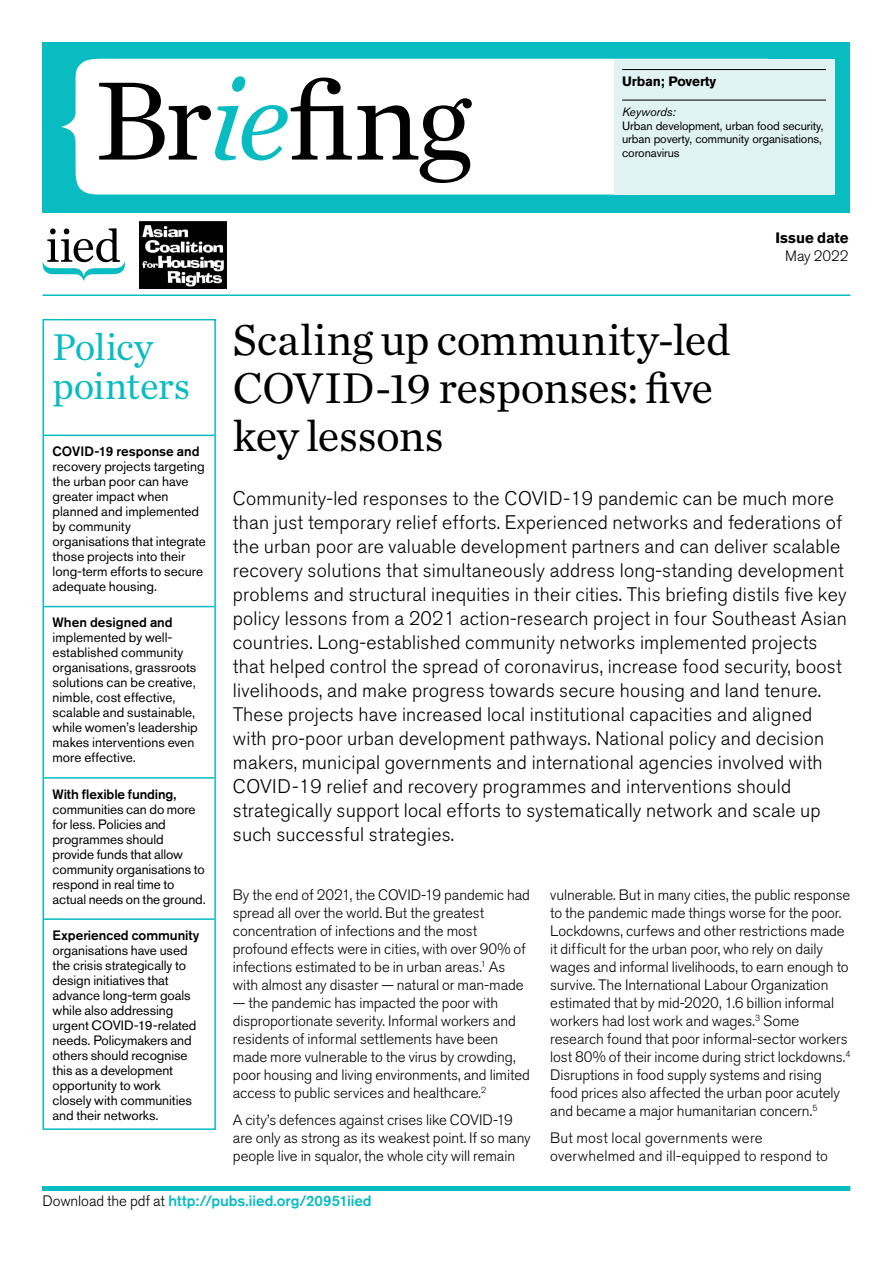
<style>
.page{position:relative;width:893px;height:1263px;background:#fff}
.page>*{position:absolute;margin:0;border:0;box-sizing:border-box;transform-origin:0 0}
.t1{font:116.7px "Chronicle Text G1";color:#000}
.t2{font:45px/48px "Chronicle Text G1";letter-spacing:-.01em;color:#000}
.t3{font:39px/39px "Chronicle Text G1";letter-spacing:-.015em;color:#08bcc1}
.t4{font:300 19.5px/24px "Akzidenz Grotesk BE";letter-spacing:.01em;color:#000}
.t5{font:300 15px/18px "Akzidenz Grotesk BE";letter-spacing:-.005em;color:#000}
.t6{font:300 15px/18px "Akzidenz Grotesk BE";letter-spacing:.015em;color:#000}
.t7{font:500 15px "Akzidenz Grotesk BE";letter-spacing:-.005em;color:#08bcc1}
.t8{font:700 15px "Akzidenz Grotesk BE";letter-spacing:-.005em;color:#000}
.t9{font:13.5px/15px "Akzidenz Grotesk BE";letter-spacing:-.005em;color:#000}
.t10{font:500 13.5px "Akzidenz Grotesk BE";color:#000}
.t11{font:700 13.5px "Akzidenz Grotesk BE";letter-spacing:-.01em;color:#000}
.t12{font:12px/13.5px "Akzidenz Grotesk BE";letter-spacing:-.01em;color:#000}
.t13{font:italic 12px "Akzidenz Grotesk BE";letter-spacing:-.01em;color:#000}
.s1{font-style:italic;color:#08bcc1}
.s2{font-weight:300;color:#000}
</style>
<div class="page">
<div style="left:43px;top:43px;width:807px;height:170px;background:#08bcc1"></div>
<div style="left:61px;top:59px;width:553px;height:136px;background:#fff"></div>
<svg style="left:42px;top:228px;width:83px;height:53px"></svg>
<div style="left:614px;top:59px;width:220px;height:136px;background:#e0f2f2"></div>
<hr style="left:622px;top:69px;width:204px;height:1px;background:#000">
<hr style="left:622px;top:100px;width:204px;height:1px;background:#000">
<div style="left:43px;top:1186px;width:807px;height:5px;background:#08bcc1"></div>
<hr style="left:44px;top:435px;width:170px;height:1px;background:#08bcc1">
<hr style="left:44px;top:606px;width:170px;height:1px;background:#08bcc1">
<hr style="left:44px;top:777px;width:170px;height:2px;background:#08bcc1">
<hr style="left:44px;top:918px;width:170px;height:2px;background:#08bcc1">
<div style="left:43px;top:319px;width:173px;height:811px;border:2px solid #08bcc1"></div>
<hr style="left:43px;top:294px;width:807px;height:2px;background:#08bcc1">
<img style="left:139px;top:221px;width:87px;height:67px">
<h1 class="t1" style="left:94px;top:32px;width:379px">Br<span class="s1">ie</span>fing</h1>
<p class="t11" style="left:622px;top:73px;width:96px">Urban; Poverty</p>
<p class="t13" style="left:622px;top:105px;width:55px">Keywords:</p>
<p class="t12" style="left:622px;top:119px;width:203px">Urban development, urban food security, urban poverty, community organisations,</p>
<p class="t12" style="left:622px;top:146px;width:59px">coronavirus</p>
<p class="t8" style="left:775px;top:229px;width:75px">Issue date</p>
<p class="t5" style="left:785px;top:247px;width:65px">May 2022</p>
<h3 class="t3" style="left:53px;top:325px;width:139px">Policy pointers</h3>
<p class="t10" style="left:53px;top:443px;width:149px">COVID-19 response and</p>
<p class="t9" style="left:53px;top:459px;width:155px">recovery projects targeting the urban poor can have greater impact when planned and implemented by community organisations that integrate those projects into their long-term efforts to secure adequate housing.</p>
<p class="t10" style="left:53px;top:614px;width:122px">When designed and</p>
<p class="t9" style="left:53px;top:630px;width:147px">implemented by well&shy;established community organisations, grassroots solutions can be creative, nimble, cost effective, scalable and sustainable, while women’s leadership makes interventions even more effective.</p>
<p class="t10" style="left:53px;top:785px;width:125px">With flexible funding,</p>
<p class="t9" style="left:53px;top:801px;width:155px">communities can do more for less. Policies and programmes should provide funds that allow community organisations to respond in real time to actual needs on the ground.</p>
<p class="t10" style="left:53px;top:927px;width:148px">Experienced community</p>
<p class="t9" style="left:53px;top:942px;width:146px">organisations have used the crisis strategically to design initiatives that advance long-term goals while also addressing urgent COVID-19-related needs. Policymakers and others should recognise this as a development opportunity to work closely with communities and their networks.</p>
<h2 class="t2" style="left:233px;top:313px;width:499px">Scaling up community-led<br>COVID-19 responses: five key lessons</h2>
<p class="t4" style="left:233px;top:486px;width:616px">Community-led responses to the COVID-19 pandemic can be much more than just temporary relief efforts. Experienced networks and federations of the urban poor are valuable development partners and can deliver scalable recovery solutions that simultaneously address long-standing development problems and structural inequities in their cities. This briefing distils five key policy lessons from a 2021 action-research project in four Southeast Asian countries. Long-established community networks implemented projects that helped control the spread of coronavirus, increase food security, boost livelihoods, and make progress towards secure housing and land tenure.<br>These projects have increased local institutional capacities and aligned with pro-poor urban development pathways. National policy and decision makers, municipal governments and international agencies involved with COVID-19 relief and recovery programmes and interventions should strategically support local efforts to systematically network and scale up such successful strategies.</p>
<p class="t5" style="left:233px;top:886px;width:299px">By the end of 2021, the COVID-19 pandemic had spread all over the world. But the greatest concentration of infections and the most profound effects were in cities, with over 90% of infections estimated to be in urban areas.<sup>1</sup> As with almost any disaster — natural or man-made</p>
<p class="t5" style="left:233px;top:994px;width:299px">— the pandemic has impacted the poor with disproportionate severity. Informal workers and residents of informal settlements have been made more vulnerable to the virus by crowding, poor housing and living environments, and limited access to public services and healthcare.<sup>2</sup></p>
<p class="t5" style="left:233px;top:1111px;width:299px">A city’s defences against crises like COVID-19 are only as strong as its weakest point. If so many people live in squalor, the whole city will remain</p>
<p class="t5" style="left:550px;top:886px;width:302px">vulnerable. But in many cities, the public response to the pandemic made things worse for the poor.<br>Lockdowns, curfews and other restrictions made it difficult for the urban poor, who rely on daily wages and informal livelihoods, to earn enough to survive. The International Labour Organization estimated that by mid-2020, 1.6 billion informal workers had lost work and wages.<sup>3</sup> Some research found that poor informal-sector workers lost 80% of their income during strict lockdowns.<sup>4<br></sup>Disruptions in food supply systems and rising food prices also affected the urban poor acutely and became a major humanitarian concern.<sup>5</sup></p>
<p class="t6" style="left:550px;top:1129px;width:279px">But most local governments were overwhelmed and ill-equipped to respond to</p>
<p class="t7" style="left:43px;top:1192px;width:331px"><span class="s2">Download the pdf at</span> http://pubs.iied.org/20951iied</p>
</div>
